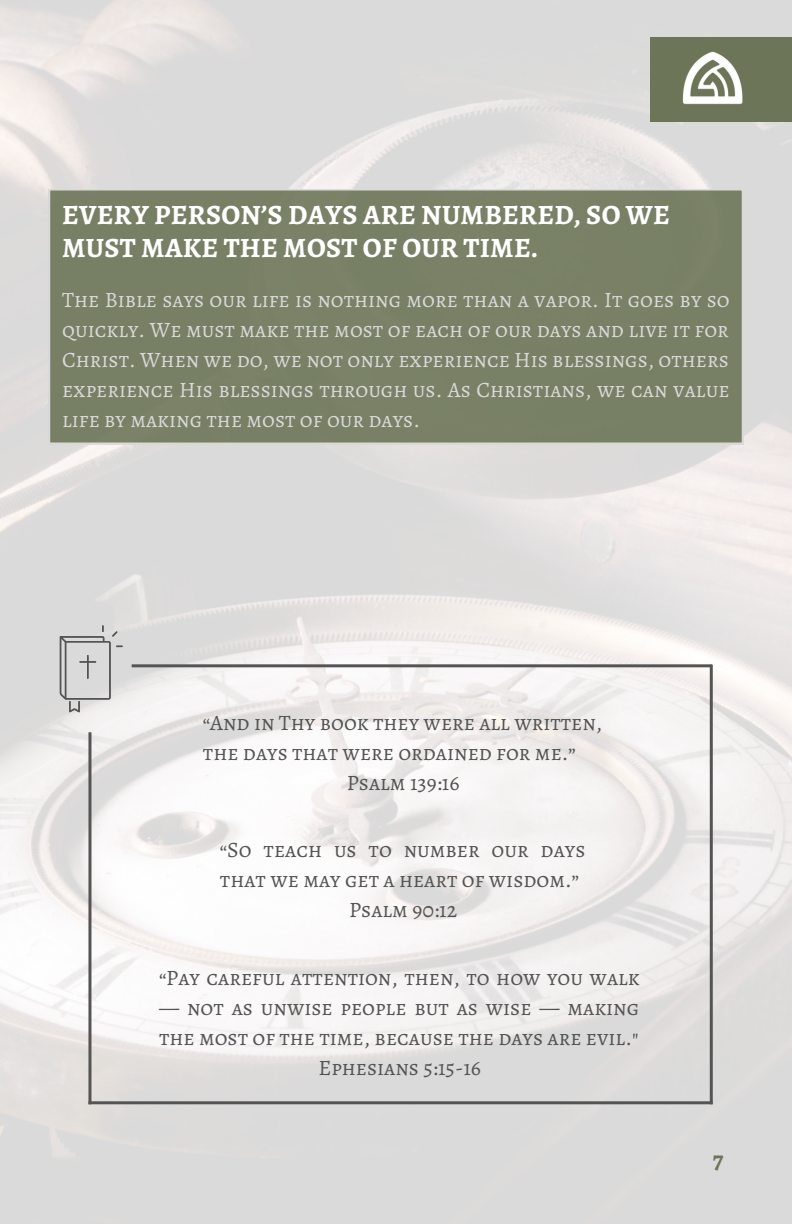
<style>
.page{position:relative;width:792px;height:1224px;background:#fff}
.page>*{position:absolute;margin:0;border:0;box-sizing:border-box;transform-origin:0 0}
.t1{font:700 28px/33px "Alegreya SC";letter-spacing:.01em;color:#fff}
.t2{font:700 25px "Alegreya SC";color:#6c7558}
.t3{font:22px/30px "Alegreya SC";color:#545454;text-align:center}
.t4{font:22px/30px "Alegreya SC";color:#d9d9d9;text-align:justify}
</style>
<div class="page">
<img style="left:0;top:0;width:792px;height:1224px">
<div style="left:49px;top:189px;width:694px;height:255px;background:#788066"></div>
<div style="left:650px;top:37px;width:142px;height:84px;background:#6c7558"></div>
<img style="left:682px;top:51px;width:61px;height:54px">
<svg style="left:60px;top:625px;width:63px;height:87px"></svg>
<hr style="left:132px;top:664px;width:580px;height:3px;background:#545454">
<hr style="left:88px;top:1101px;width:624px;height:3px;background:#545454">
<hr style="left:88px;top:732px;width:3px;height:372px;background:#545454">
<hr style="left:710px;top:665px;width:3px;height:439px;background:#545454">
<p class="t1" style="left:62px;top:198px;width:609px">EVERY PERSON’S DAYS ARE NUMBERED, SO WE<br>MUST MAKE THE MOST OF OUR TIME.</p>
<p class="t4" style="left:62px;top:284px;width:669px">The Bible says our life is nothing more than a vapor. It goes by so quickly. We must make the most of each of our days and live it for Christ. When we do, we not only experience His blessings, others experience His blessings through us. As Christians, we can value life by making the most of our days.</p>
<p class="t3" style="left:203px;top:708px;width:401px">“And in Thy book they were all written,</p>
<p class="t3" style="left:203px;top:738px;width:374px">the days that were ordained for me.”</p>
<p class="t3" style="left:347px;top:768px;width:114px">Psalm 139:16</p>
<p class="t3" style="left:220px;top:835px;width:367px">“So teach us to number our days that we may get a heart of wisdom.”<br>Psalm 90:12</p>
<p class="t3" style="left:159px;top:962px;width:482px">“Pay careful attention, then, to how you walk</p>
<p class="t3" style="left:159px;top:992px;width:482px">— not as unwise people but as wise — making the most of the time, because the days are evil."<br>Ephesians 5:15-16</p>
<p class="t2" style="left:713px;top:1142px;width:12px">7</p>
</div>
